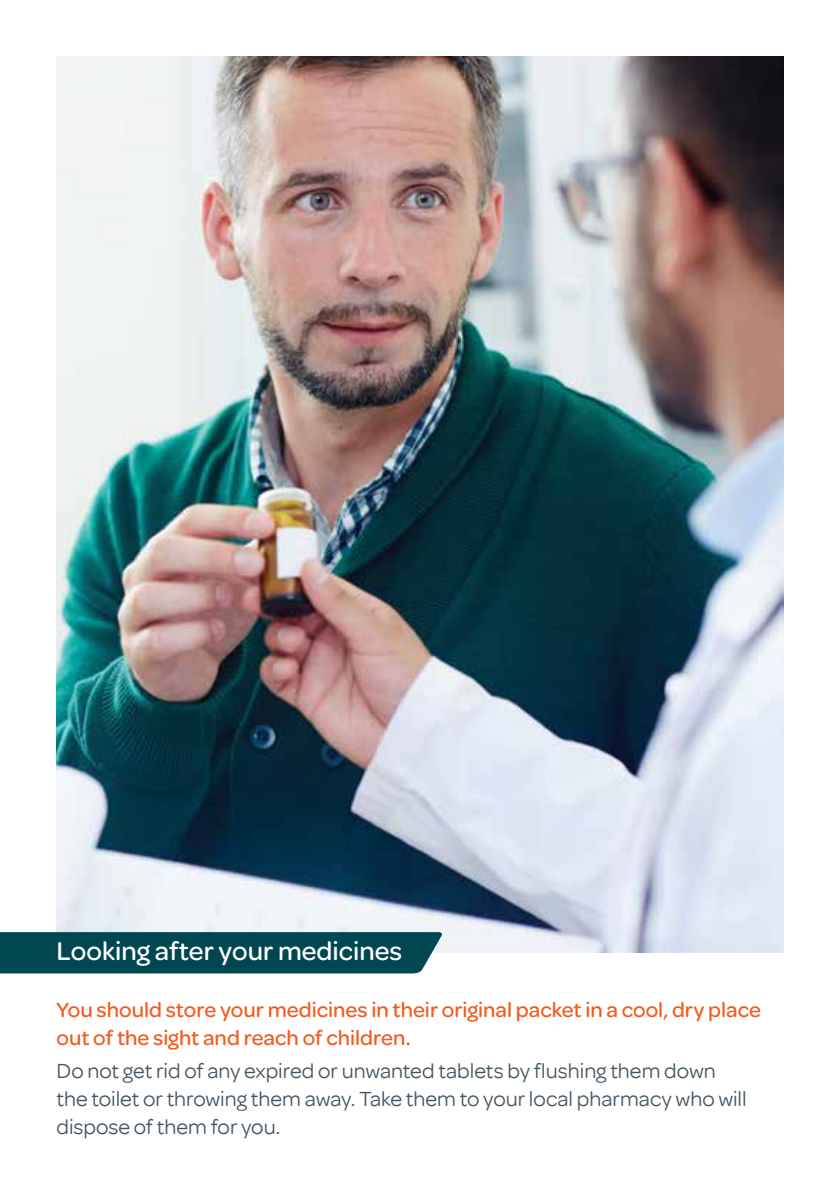
<style>
.page{position:relative;width:840px;height:1191px;background:#fff}
.page>*{position:absolute;margin:0;border:0;box-sizing:border-box;transform-origin:0 0}
.t1{font:500 27.4px "Omnes";color:#fff}
.t2{font:22px/28px "Omnes";color:#455560}
.t3{font:500 22px/28px "Omnes";color:#f15d22}
</style>
<div class="page">
<img style="left:56px;top:57px;width:726px;height:895px">
<div style="left:0;top:932px;width:442px;height:41px;background:#004751"></div>
<p class="t1" style="left:56px;top:935px;width:347px">Looking after your medicines</p>
<p class="t3" style="left:56px;top:995px;width:705px">You should store your medicines in their original packet in a cool, dry place out of the sight and reach of children.</p>
<p class="t2" style="left:56px;top:1057px;width:691px">Do not get rid of any expired or unwanted tablets by flushing them down the toilet or throwing them away. Take them to your local pharmacy who will dispose of them for you.</p>
</div>
